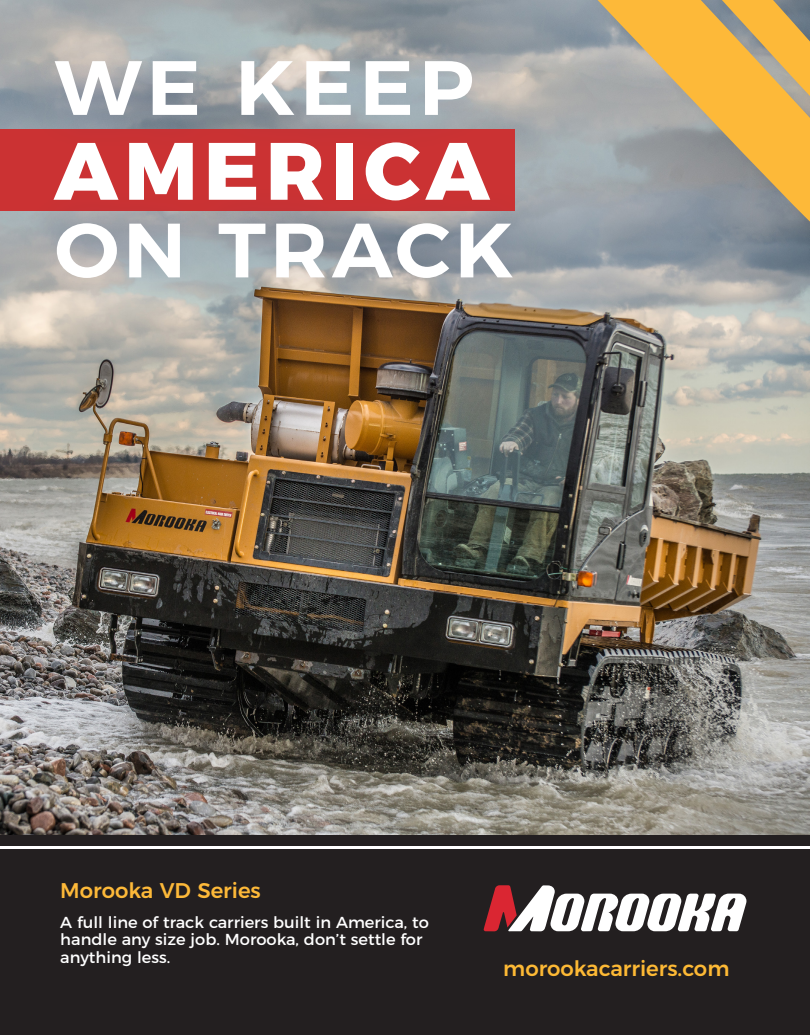
<style>
.page{position:relative;width:810px;height:1035px;background:#fff}
.page>*{position:absolute;margin:0;border:0;box-sizing:border-box;transform-origin:0 0}
.t1{font:800 81.12px "Montserrat";letter-spacing:.08em;color:#fff}
.t2{font:600 76.75px/162.5px "Montserrat";letter-spacing:.05em;color:#fff;scale:1.06 1}
.t3{font:500 21.25px "Montserrat";color:#fdb935}
.t4{font:500 21.25px "Montserrat";color:#fdb939}
.t5{font:15.88px/17.5px "Montserrat";color:#fff}
</style>
<div class="page">
<div style="left:0;top:834px;width:810px;height:12px;background:#231f20"></div>
<img style="left:0;top:0;width:810px;height:835px">
<div style="left:0;top:129px;width:515px;height:81px;background:#cb3233"></div>
<div style="left:17px;top:19px;width:532px;height:299px;background:#253f8e;opacity:.23"></div>
<svg style="left:584px;top:0;width:226px;height:239px;background:#8e98a1"></svg>
<svg style="left:593px;top:0;width:217px;height:226px;background:#c2a975"></svg>
<div style="left:0;top:850px;width:810px;height:185px;background:#231f20"></div>
<svg style="left:484px;top:885px;width:262px;height:46px"></svg>
<h2 class="t2" style="left:55px;top:0;width:434px">WE KEEP<br>ON TRACK</h2>
<h1 class="t1" style="left:54px;top:104px;width:437px">AMERICA</h1>
<h3 class="t4" style="left:60px;top:873px;width:202px">Morooka VD Series</h3>
<p class="t5" style="left:60px;top:912px;width:370px">A full line of track carriers built in America, to handle any size job. Morooka, don’t settle for anything less.</p>
<h3 class="t3" style="left:503px;top:951px;width:228px">morookacarriers.com</h3>
</div>
